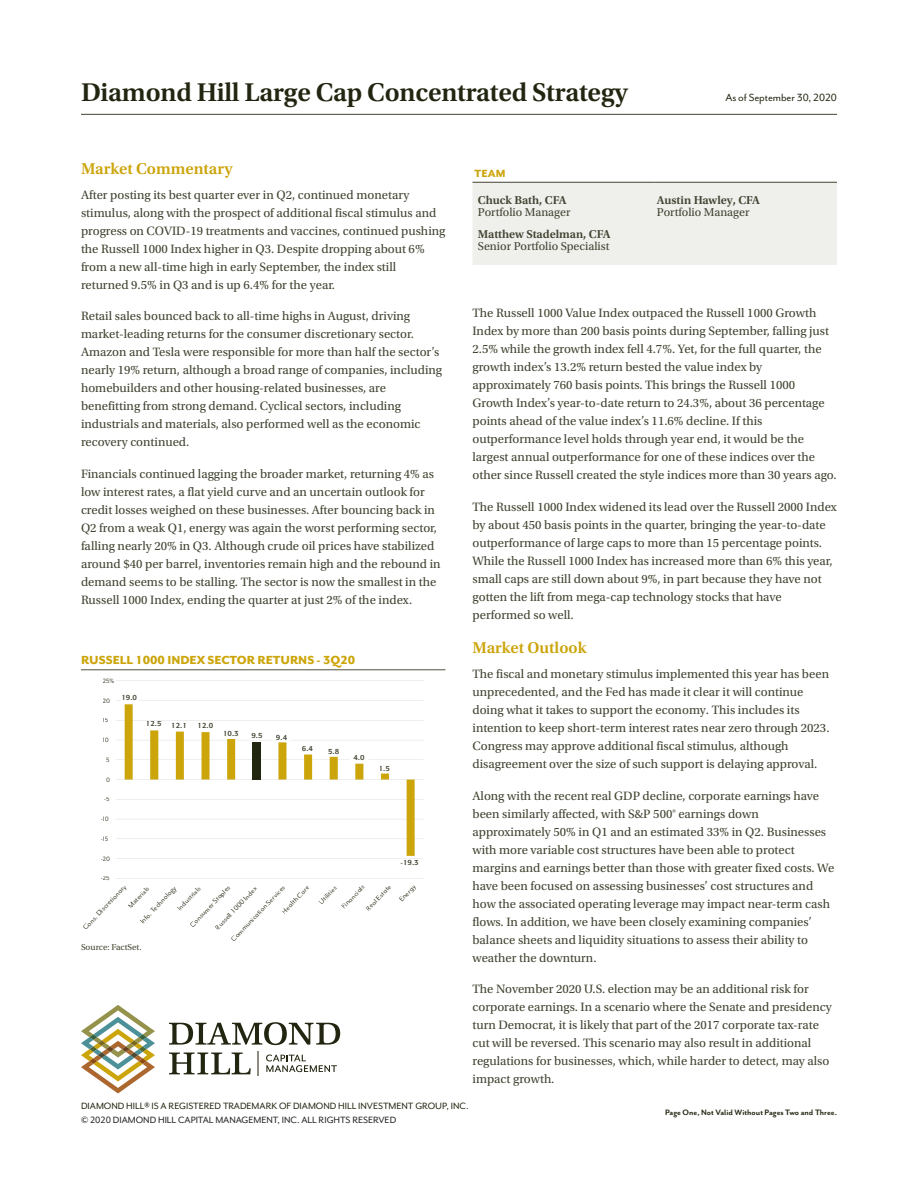
<style>
.page{position:relative;width:918px;height:1188px;background:#fff}
.page>*{position:absolute;margin:0;border:0;box-sizing:border-box;transform-origin:0 0}
.t1{font:600 27px "Utopia Std";letter-spacing:-.01em;color:#212610}
.t2{font:600 16.5px "Utopia Std";color:#cca50b}
.t3{font:800 13.5px "Mr Eaves San OT";color:#cca50b}
.t4{font:12.75px/18px "Utopia Std";color:#424331}
.t5{font:12px "Utopia Std";color:#424331}
.t6{font:600 12px "Utopia Std";color:#424331}
.t7{font:12px "Mr Eaves San OT";letter-spacing:-.01em;color:#212610}
.t8{font:800 12px "Mr Eaves San OT";color:#cca50b}
.t9{font:10.5px "Mr Eaves San OT";color:#212610}
.t10{font:10.5px "Mr Eaves San OT";color:#231f20}
.t11{font:700 9px "Mr Eaves San OT";color:#212610}
.t12{font:9px "Utopia Std";color:#424331}
.t13{font:8.4px "Mr Eaves Mod OT";color:#424331}
.t14{font:8.4px "Mr Eaves San OT";color:#424331}
.t15{font:700 8.4px "Mr Eaves Mod OT";color:#424331}
.t16{font:7.2px "Mr Eaves Mod OT";color:#424331}
</style>
<div class="page">
<hr style="left:81px;top:114px;width:756px;height:1px;background:#424331">
<div style="left:473px;top:183px;width:364px;height:82px;background:#efefec"></div>
<hr style="left:472px;top:182px;width:183px;height:1px;background:#424331">
<hr style="left:655px;top:182px;width:182px;height:1px;background:#424331">
<hr style="left:81px;top:670px;width:365px;height:1px;background:#4f5241">
<hr style="left:116px;top:681px;width:307px;height:1px;background:#dad9d8">
<hr style="left:116px;top:700px;width:307px;height:1px;background:#dad9d8">
<hr style="left:116px;top:720px;width:307px;height:1px;background:#dad9d8">
<hr style="left:116px;top:740px;width:307px;height:1px;background:#dad9d8">
<hr style="left:116px;top:760px;width:307px;height:1px;background:#dad9d8">
<hr style="left:116px;top:779px;width:307px;height:1px;background:#dad9d8">
<hr style="left:116px;top:799px;width:307px;height:1px;background:#dad9d8">
<hr style="left:116px;top:819px;width:307px;height:1px;background:#dad9d8">
<hr style="left:116px;top:839px;width:307px;height:1px;background:#dad9d8">
<hr style="left:116px;top:858px;width:307px;height:1px;background:#dad9d8">
<hr style="left:116px;top:878px;width:307px;height:1px;background:#dad9d8">
<svg style="left:125px;top:704px;width:290px;height:152px"></svg>
<svg style="left:120px;top:700px;width:19px;height:1px"></svg>
<svg style="left:144px;top:721px;width:45px;height:8px"></svg>
<div style="left:173px;top:723px;width:12px;height:5px;background:#fff"></div>
<svg style="left:196px;top:723px;width:19px;height:6px"></svg>
<div style="left:199px;top:723px;width:14px;height:5px;background:#fff"></div>
<svg style="left:221px;top:731px;width:20px;height:6px"></svg>
<div style="left:224px;top:731px;width:14px;height:5px;background:#fff"></div>
<svg style="left:247px;top:733px;width:44px;height:8px"></svg>
<div style="left:276px;top:735px;width:11px;height:5px;background:#fff"></div>
<svg style="left:298px;top:746px;width:19px;height:6px"></svg>
<div style="left:302px;top:746px;width:11px;height:5px;background:#fff"></div>
<svg style="left:324px;top:749px;width:19px;height:6px"></svg>
<div style="left:329px;top:749px;width:10px;height:5px;background:#fff"></div>
<svg style="left:349px;top:755px;width:20px;height:6px"></svg>
<div style="left:354px;top:755px;width:10px;height:5px;background:#fff"></div>
<svg style="left:375px;top:766px;width:19px;height:6px"></svg>
<div style="left:380px;top:766px;width:9px;height:5px;background:#fff"></div>
<svg style="left:81px;top:1005px;width:74px;height:89px"></svg>
<svg style="left:169px;top:1022px;width:171px;height:23px"></svg>
<svg style="left:169px;top:1053px;width:82px;height:21px"></svg>
<svg style="left:266px;top:1055px;width:71px;height:17px"></svg>
<svg style="left:258px;top:1051px;width:1px;height:25px"></svg>
<h1 class="t1" style="left:81px;top:77px;width:548px">Diamond Hill Large Cap Concentrated Strategy</h1>
<p class="t7" style="left:725px;top:91px;width:113px">As of September 30, 2020</p>
<p class="t2" style="left:81px;top:159px;width:153px">Market Commentary</p>
<p class="t4" style="left:81px;top:186px;width:366px">After posting its best quarter ever in Q2, continued monetary stimulus, along with the prospect of additional fiscal stimulus and progress on COVID-19 treatments and vaccines, continued pushing the Russell 1000 Index higher in Q3. Despite dropping about 6% from a new all-time high in early September, the index still returned 9.5% in Q3 and is up 6.4% for the year.</p>
<p class="t4" style="left:81px;top:307px;width:363px">Retail sales bounced back to all-time highs in August, driving market-leading returns for the consumer discretionary sector.<br>Amazon and Tesla were responsible for more than half the sector’s nearly 19% return, although a broad range of companies, including homebuilders and other housing-related businesses, are benefitting from strong demand. Cyclical sectors, including industrials and materials, also performed well as the economic recovery continued.</p>
<p class="t4" style="left:81px;top:465px;width:361px">Financials continued lagging the broader market, returning 4% as low interest rates, a flat yield curve and an uncertain outlook for credit losses weighed on these businesses. After bouncing back in Q2 from a weak Q1, energy was again the worst performing sector, falling nearly 20% in Q3. Although crude oil prices have stabilized around $40 per barrel, inventories remain high and the rebound in demand seems to be stalling. The sector is now the smallest in the Russell 1000 Index, ending the quarter at just 2% of the index.</p>
<p class="t3" style="left:81px;top:652px;width:276px">RUSSELL 1000 INDEX SECTOR RETURNS - 3Q20</p>
<p class="t16" style="left:103px;top:677px;width:13px">25%</p>
<p class="t16" style="left:103px;top:697px;width:9px">20</p>
<p class="t16" style="left:103px;top:716px;width:7px">15</p>
<p class="t16" style="left:103px;top:736px;width:7px">10</p>
<p class="t16" style="left:106px;top:756px;width:5px">5</p>
<p class="t16" style="left:106px;top:776px;width:5px">0</p>
<p class="t16" style="left:104px;top:795px;width:7px">-5</p>
<p class="t16" style="left:101px;top:815px;width:9px">-10</p>
<p class="t16" style="left:101px;top:835px;width:9px">-15</p>
<p class="t16" style="left:101px;top:855px;width:11px">-20</p>
<p class="t16" style="left:101px;top:874px;width:10px">-25</p>
<p class="t15" style="left:121px;top:693px;width:17px">19.0</p>
<p class="t15" style="left:146px;top:720px;width:43px">12.5 12.1</p>
<p class="t15" style="left:198px;top:721px;width:17px">12.0</p>
<p class="t15" style="left:223px;top:729px;width:17px">10.3</p>
<p class="t15" style="left:251px;top:732px;width:37px">95. 94.</p>
<p class="t15" style="left:302px;top:746px;width:39px">64. 58.</p>
<p class="t15" style="left:353px;top:753px;width:13px">4 0.</p>
<p class="t15" style="left:379px;top:764px;width:13px">1 5.</p>
<p class="t15" style="left:401px;top:858px;width:20px">-19.3</p>
<p class="t13" style="left:229px;top:937px;width:76px;rotate:-46deg">Communication Services</p>
<p class="t13" style="left:397px;top:897px;width:22px;rotate:-46deg">Energy</p>
<p class="t13" style="left:81px;top:925px;width:61px;rotate:-46deg">Cons. Discretionary</p>
<p class="t13" style="left:316px;top:900px;width:25px;rotate:-46deg">Utilities</p>
<p class="t14" style="left:126px;top:904px;width:29px;rotate:-46deg">Materials</p>
<p class="t14" style="left:213px;top:926px;width:59px;rotate:-46deg">Russell 1000 Index</p>
<p class="t13" style="left:363px;top:907px;width:35px;rotate:-46deg">Real Estate</p>
<p class="t14" style="left:175px;top:906px;width:32px;rotate:-46deg">Industrials</p>
<p class="t13" style="left:339px;top:904px;width:32px;rotate:-46deg">Financials</p>
<p class="t13" style="left:279px;top:910px;width:38px;rotate:-46deg">Health Care</p>
<p class="t13" style="left:188px;top:923px;width:57px;rotate:-46deg">Consumer Staples</p>
<p class="t14" style="left:138px;top:919px;width:51px;rotate:-46deg">Info. Technology</p>
<p class="t12" style="left:81px;top:943px;width:62px">Source: FactSet.</p>
<p class="t8" style="left:475px;top:167px;width:32px">TEAM</p>
<p class="t6" style="left:478px;top:194px;width:90px">Chuck Bath, CFA</p>
<p class="t5" style="left:478px;top:206px;width:94px">Portfolio Manager</p>
<p class="t6" style="left:478px;top:227px;width:134px">Matthew Stadelman, CFA</p>
<p class="t5" style="left:478px;top:240px;width:133px">Senior Portfolio Specialist</p>
<p class="t6" style="left:657px;top:194px;width:105px">Austin Hawley, CFA</p>
<p class="t5" style="left:657px;top:206px;width:94px">Portfolio Manager</p>
<p class="t4" style="left:472px;top:305px;width:366px">The Russell 1000 Value Index outpaced the Russell 1000 Growth Index by more than 200 basis points during September, falling just 2.5% while the growth index fell 4.7%. Yet, for the full quarter, the growth index’s 13.2% return bested the value index by approximately 760 basis points. This brings the Russell 1000<br>Growth Index’s year-to-date return to 24.3%, about 36 percentage points ahead of the value index’s 11.6% decline. If this outperformance level holds through year end, it would be the largest annual outperformance for one of these indices over the other since Russell created the style indices more than 30 years ago.</p>
<p class="t4" style="left:472px;top:498px;width:366px">The Russell 1000 Index widened its lead over the Russell 2000 Index by about 450 basis points in the quarter, bringing the year-to-date outperformance of large caps to more than 15 percentage points.<br>While the Russell 1000 Index has increased more than 6% this year, small caps are still down about 9%, in part because they have not gotten the lift from mega-cap technology stocks that have performed so well.</p>
<p class="t2" style="left:472px;top:639px;width:116px">Market Outlook</p>
<p class="t4" style="left:472px;top:665px;width:359px">The fiscal and monetary stimulus implemented this year has been unprecedented, and the Fed has made it clear it will continue doing what it takes to support the economy. This includes its intention to keep short-term interest rates near zero through 2023.<br>Congress may approve additional fiscal stimulus, although disagreement over the size of such support is delaying approval.</p>
<p class="t4" style="left:472px;top:787px;width:363px">Along with the recent real GDP decline, corporate earnings have been similarly affected, with S&amp;P 500® earnings down approximately 50% in Q1 and an estimated 33% in Q2. Businesses with more variable cost structures have been able to protect margins and earnings better than those with greater fixed costs. We have been focused on assessing businesses’ cost structures and how the associated operating leverage may impact near-term cash flows. In addition, we have been closely examining companies’ balance sheets and liquidity situations to assess their ability to weather the downturn.</p>
<p class="t4" style="left:472px;top:980px;width:361px">The November 2020 U.S. election may be an additional risk for corporate earnings. In a scenario where the Senate and presidency turn Democrat, it is likely that part of the 2017 corporate tax-rate cut will be reversed. This scenario may also result in additional regulations for businesses, which, while harder to detect, may also impact growth.</p>
<p class="t9" style="left:81px;top:1101px;width:389px">DIAMOND HILL® IS A REGISTERED TRADEMARK OF DIAMOND HILL INVESTMENT GROUP, INC.</p>
<p class="t10" style="left:81px;top:1114px;width:317px">© 2020 DIAMOND HILL CAPITAL MANAGEMENT, INC. ALL RIGHTS RESERVED</p>
<p class="t11" style="left:665px;top:1107px;width:173px">Page One, Not Valid Without Pages Two and Three.</p>
</div>
